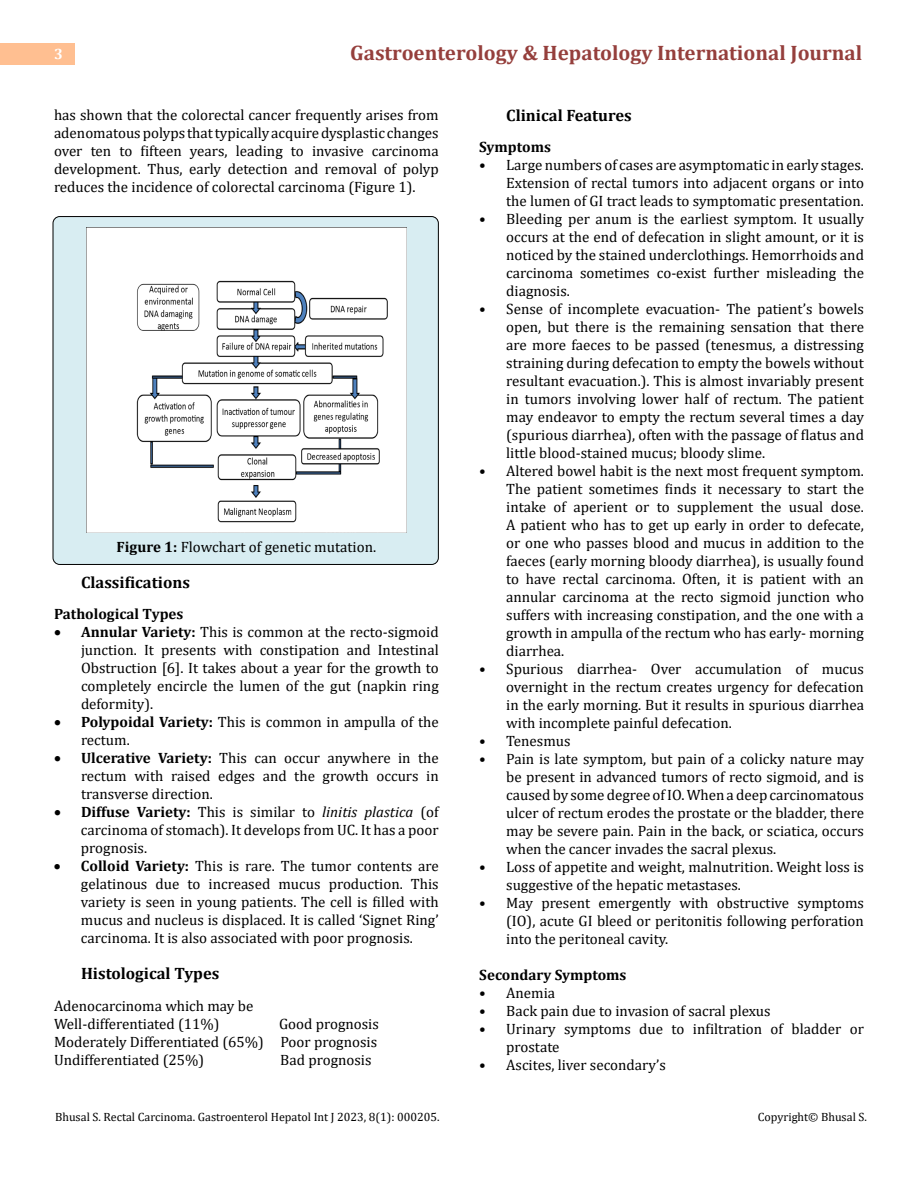
<style>
.page{position:relative;width:918px;height:1188px;background:#fff}
.page>*{position:absolute;margin:0;border:0;box-sizing:border-box;transform-origin:0 0}
.t1{font:700 21px "Cambria";color:#953f3c}
.t2{font:700 16.5px "Cambria";color:#000}
.t3{font:15px/18px "Cambria";color:#000;text-align:justify}
.t4{font:700 15px "Cambria";color:#000}
.t5{font:700 15px "Cambria";color:#fff}
.t6{font:12px "Cambria";color:#000}
.s1{font-weight:700}
.s2{font-style:italic}
</style>
<div class="page">
<div style="left:0;top:43px;width:75px;height:21px;background:#ffbf91"></div>
<div style="left:53px;top:217px;width:385px;height:347px;background:#d8edf2;border-radius:7px"></div>
<div style="left:53px;top:216px;width:386px;height:349px;border:1px solid #000;border-radius:7px"></div>
<img style="left:86px;top:228px;width:321px;height:305px">
<p class="t5" style="left:54px;top:44px;width:10px">3</p>
<h1 class="t1" style="left:350px;top:38px;width:514px">Gastroenterology &amp; Hepatology International Journal</h1>
<p class="t3" style="left:54px;top:105px;width:386px">has shown that the colorectal cancer frequently arises from adenomatous polyps that typically acquire dysplastic changes over ten to fifteen years, leading to invasive carcinoma development. Thus, early detection and removal of polyp reduces the incidence of colorectal carcinoma (Figure 1).</p>
<p class="t3" style="left:117px;top:537px;width:261px"><span class="s1">Figure 1:</span> Flowchart of genetic mutation.</p>
<p class="t2" style="left:81px;top:570px;width:110px">Classifications</p>
<p class="t4" style="left:54px;top:603px;width:131px">Pathological Types</p>
<p class="t3" style="left:81px;top:623px;width:359px;text-indent:-27px">• <span class="s1">Annular Variety:</span> This is common at the recto-sigmoid junction. It presents with constipation and Intestinal Obstruction [6]. It takes about a year for the growth to completely encircle the lumen of the gut (napkin ring deformity).</p>
<p class="t3" style="left:81px;top:713px;width:359px;text-indent:-27px">• <span class="s1">Polypoidal Variety:</span> This is common in ampulla of the rectum.</p>
<p class="t3" style="left:81px;top:749px;width:359px;text-indent:-27px">• <span class="s1">Ulcerative Variety:</span> This can occur anywhere in the rectum with raised edges and the growth occurs in transverse direction.</p>
<p class="t3" style="left:81px;top:803px;width:359px;text-indent:-27px">• <span class="s1">Diffuse Variety:</span> This is similar to <span class="s2">linitis plastica</span> (of carcinoma of stomach). It develops from UC. It has a poor prognosis.</p>
<p class="t3" style="left:81px;top:857px;width:359px;text-indent:-27px">• <span class="s1">Colloid Variety:</span> This is rare. The tumor contents are gelatinous due to increased mucus production. This variety is seen in young patients. The cell is filled with mucus and nucleus is displaced. It is called ‘Signet Ring’ carcinoma. It is also associated with poor prognosis.</p>
<p class="t2" style="left:81px;top:962px;width:140px">Histological Types</p>
<p class="t3" style="left:54px;top:996px;width:201px">Adenocarcinoma which may be<br>Well-differentiated (11%)</p>
<p class="t3" style="left:54px;top:1014px;width:326px;text-indent:225px">Good prognosis Moderately Differentiated (65%) Poor prognosis Undifferentiated (25%)</p>
<p class="t3" style="left:280px;top:1050px;width:93px">Bad prognosis</p>
<p class="t2" style="left:506px;top:104px;width:127px">Clinical Features</p>
<p class="t4" style="left:479px;top:137px;width:73px">Symptoms</p>
<p class="t3" style="left:506px;top:156px;width:359px;text-indent:-27px">• Large numbers of cases are asymptomatic in early stages.<br>Extension of rectal tumors into adjacent organs or into the lumen of GI tract leads to symptomatic presentation.</p>
<p class="t3" style="left:506px;top:210px;width:359px;text-indent:-27px">• Bleeding per anum is the earliest symptom. It usually occurs at the end of defecation in slight amount, or it is noticed by the stained underclothings. Hemorrhoids and carcinoma sometimes co-exist further misleading the diagnosis.</p>
<p class="t3" style="left:506px;top:300px;width:359px;text-indent:-27px">• Sense of incomplete evacuation- The patient’s bowels open, but there is the remaining sensation that there are more faeces to be passed (tenesmus, a distressing straining during defecation to empty the bowels without resultant evacuation.). This is almost invariably present in tumors involving lower half of rectum. The patient may endeavor to empty the rectum several times a day (spurious diarrhea), often with the passage of flatus and little blood-stained mucus; bloody slime.</p>
<p class="t3" style="left:506px;top:462px;width:359px;text-indent:-27px">• Altered bowel habit is the next most frequent symptom.<br>The patient sometimes finds it necessary to start the intake of aperient or to supplement the usual dose.<br>A patient who has to get up early in order to defecate, or one who passes blood and mucus in addition to the faeces (early morning bloody diarrhea), is usually found to have rectal carcinoma. Often, it is patient with an annular carcinoma at the recto sigmoid junction who suffers with increasing constipation, and the one with a growth in ampulla of the rectum who has early- morning diarrhea.</p>
<p class="t3" style="left:506px;top:660px;width:359px;text-indent:-27px">• Spurious diarrhea- Over accumulation of mucus overnight in the rectum creates urgency for defecation in the early morning. But it results in spurious diarrhea with incomplete painful defecation.</p>
<p class="t3" style="left:479px;top:732px;width:93px">• Tenesmus</p>
<p class="t3" style="left:506px;top:750px;width:359px;text-indent:-27px">• Pain is late symptom, but pain of a colicky nature may be present in advanced tumors of recto sigmoid, and is caused by some degree of IO. When a deep carcinomatous ulcer of rectum erodes the prostate or the bladder, there may be severe pain. Pain in the back, or sciatica, occurs when the cancer invades the sacral plexus.</p>
<p class="t3" style="left:506px;top:858px;width:359px;text-indent:-27px">• Loss of appetite and weight, malnutrition. Weight loss is suggestive of the hepatic metastases.</p>
<p class="t3" style="left:506px;top:894px;width:359px;text-indent:-27px">• May present emergently with obstructive symptoms (IO), acute GI bleed or peritonitis following perforation into the peritoneal cavity.</p>
<p class="t4" style="left:479px;top:965px;width:149px">Secondary Symptoms</p>
<p class="t3" style="left:479px;top:984px;width:78px">• Anemia</p>
<p class="t3" style="left:479px;top:1002px;width:293px">• Back pain due to invasion of sacral plexus</p>
<p class="t3" style="left:506px;top:1020px;width:359px;text-indent:-27px">• Urinary symptoms due to infiltration of bladder or prostate</p>
<p class="t3" style="left:479px;top:1056px;width:188px">• Ascites, liver secondary’s</p>
<p class="t6" style="left:55px;top:1109px;width:386px">Bhusal S. Rectal Carcinoma. Gastroenterol Hepatol Int J 2023, 8(1): 000205.</p>
<p class="t6" style="left:758px;top:1109px;width:111px">Copyright© Bhusal S.</p>
</div>
